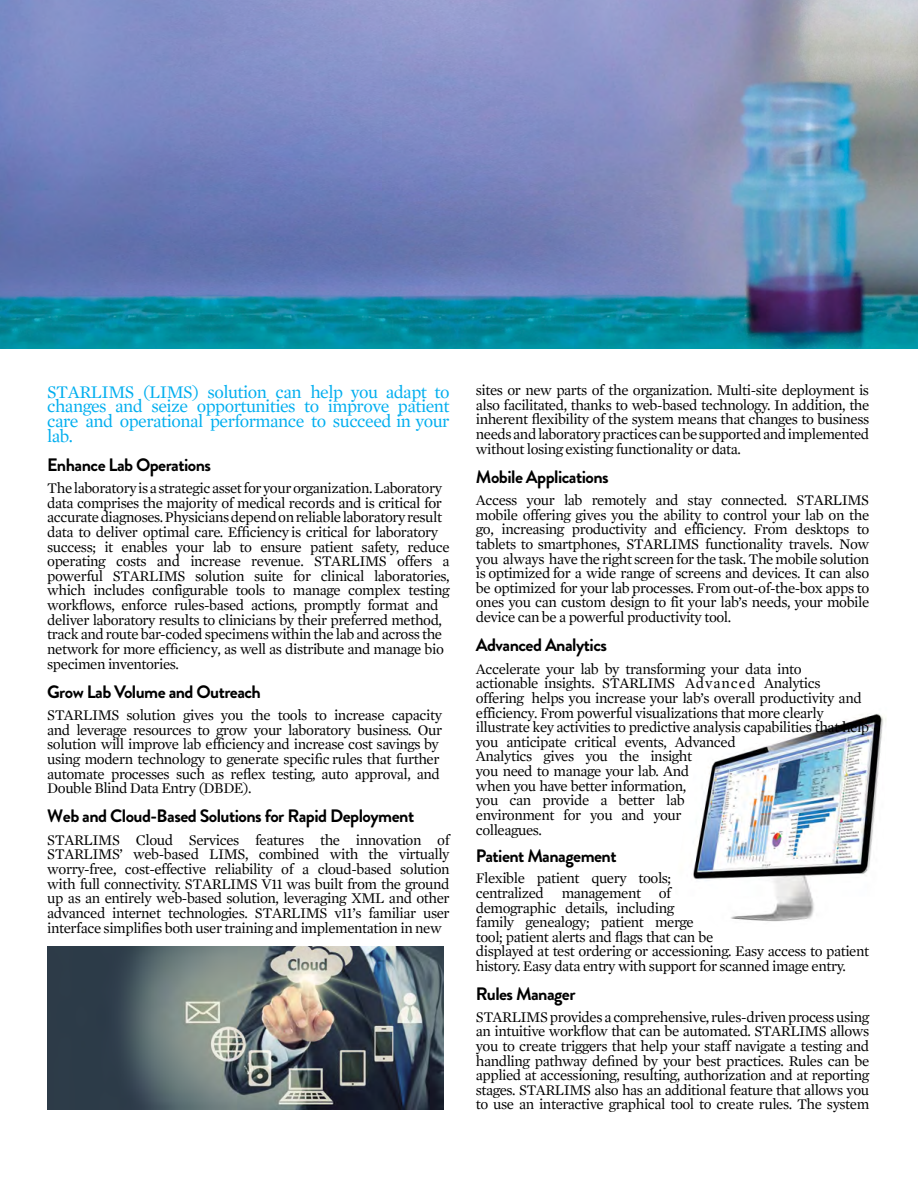
<style>
.page{position:relative;width:918px;height:1188px;background:#fff}
.page>*{position:absolute;margin:0;border:0;box-sizing:border-box;transform-origin:0 0}
.t1{font:700 18px "Brandon Grotesque";letter-spacing:-.03em;color:#000}
.t2{font:18px/14.5px "Mercury Text G1";letter-spacing:-.03em;color:#00aeef;text-align:justify}
.t3{font:15px/14.7px "Mercury Text G1";letter-spacing:-.03em;color:#000}
</style>
<div class="page">
<img style="left:0;top:0;width:918px;height:349px">
<img style="left:47px;top:946px;width:397px;height:163px">
<img style="left:693px;top:713px;width:193px;height:209px">
<p class="t2" style="left:47px;top:385px;width:404px">STARLIMS (LIMS) solution can help you adapt to changes and seize opportunities to improve patient care and operational performance to succeed in your lab.</p>
<p class="t1" style="left:47px;top:452px;width:165px">Enhance Lab Operations</p>
<p class="t3" style="left:47px;top:481px;width:404px">The laboratory is a strategic asset for yourorganization. Laboratory data comprises the majority of medical records and is critical for accurate diagnoses. Physicians depend on reliable laboratory result data to deliver optimal care. Efficiency is critical for laboratory success; it enables your lab to ensure patient safety, reduce operating costs and increase revenue. STARLIMS offers a powerful STARLIMS solution suite for clinical laboratories, which includes configurable tools to manage complex testing workflows, enforce rules-based actions, promptly format and deliver laboratory results to clinicians by their preferred method, track and route bar-coded specimens within the lab and across the network for more efficiency, as well as distribute and manage bio specimen inventories.</p>
<p class="t1" style="left:47px;top:679px;width:215px">Grow Lab Volume and Outreach</p>
<p class="t3" style="left:47px;top:708px;width:396px">STARLIMS solution gives you the tools to increase capacity and leverage resources to grow your laboratory business. Our solution will improve lab efficiency and increase cost savings by using modern technology to generate specific rules that further automate processes such as reflex testing, auto approval, and Double Blind Data Entry (DBDE).</p>
<p class="t1" style="left:47px;top:804px;width:368px">Web and Cloud-Based Solutions for Rapid Deployment</p>
<p class="t3" style="left:47px;top:832px;width:404px;text-align:justify">STARLIMS Cloud Services features the innovation of STARLIMS’ web-based LIMS, combined with the virtually worry-free, cost-effective reliability of a cloud-based solution with full connectivity. STARLIMS V11 was built from the ground up as an entirely web-based solution, leveraging XML and other advanced internet technologies. STARLIMS v11’s familiar user interface simplifies both user training and implementation in new</p>
<p class="t3" style="left:476px;top:383px;width:395px;text-align:justify">sites or new parts of the organization. Multi-site deployment is also facilitated, thanks to web-based technology. In addition, the inherent flexibility of the system means that changes to business needs and laboratory practices can be supported and implemented without losing existing functionality or data.</p>
<p class="t1" style="left:476px;top:464px;width:134px">Mobile Applications</p>
<p class="t3" style="left:476px;top:493px;width:395px;text-align:justify">Access your lab remotely and stay connected. STARLIMS mobile offering gives you the ability to control your lab on the go, increasing productivity and efficiency. From desktops to tablets to smartphones, STARLIMS functionality travels. Now you always have the right screen for the task. The mobile solution is optimized for a wide range of screens and devices. It can also be optimized for your lab processes. From out-of-the-box apps to ones you can custom design to fit your lab’s needs, your mobile device can be a powerful productivity tool.</p>
<p class="t1" style="left:476px;top:633px;width:133px">Advanced Analytics</p>
<p class="t3" style="left:476px;top:661px;width:395px">Accelerate your lab by transforming your data into<br>actionable insights. STARLIMS Advanced Analytics offering helps you increase your lab’s overall productivity and efficiency. From powerful visualizations that more clearly illustrate key activities to predictive analysis capabilities that help you anticipate critical events, Advanced<br>Analytics gives you the insight<br>you need to manage your lab. And<br>when you have better information,<br>you can provide a better lab<br>environment for you and your<br>colleagues.</p>
<p class="t1" style="left:476px;top:843px;width:142px">Patient Management</p>
<p class="t3" style="left:476px;top:871px;width:197px">Flexible patient query tools;</p>
<p class="t3" style="left:476px;top:886px;width:219px">centralized management of demographic details, including family genealogy; patient merge</p>
<p class="t3" style="left:476px;top:930px;width:239px">tool; patient alerts and flags that can be</p>
<p class="t3" style="left:476px;top:944px;width:395px">displayed at test ordering or accessioning. Easy access to patient history. Easy data entry with support for scanned image entry.</p>
<p class="t1" style="left:476px;top:982px;width:101px">Rules Manager</p>
<p class="t3" style="left:476px;top:1009px;width:395px">STARLIMS provides a comprehensive, rules-driven process using an intuitive workflow that can be automated. STARLIMS allows</p>
<p class="t3" style="left:476px;top:1039px;width:395px">you to create triggers that help your staff navigate a testing and</p>
<p class="t3" style="left:476px;top:1053px;width:395px">handling pathway defined by your best practices. Rules can be</p>
<p class="t3" style="left:476px;top:1068px;width:395px;text-align:justify">applied at accessioning, resulting, authorization and at reporting stages. STARLIMS also has an additional feature that allows you to use an interactive graphical tool to create rules. The system</p>
</div>
